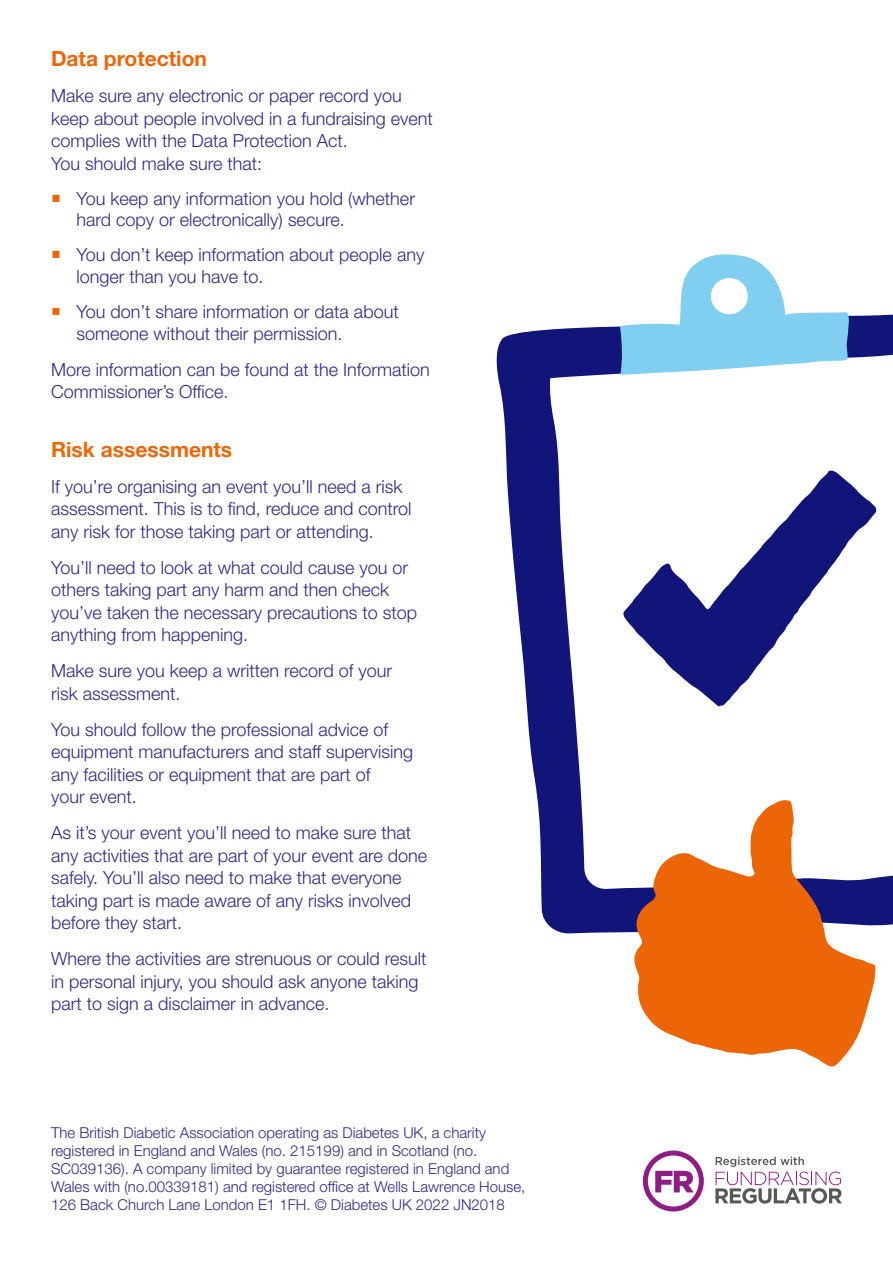
<style>
.page{position:relative;width:893px;height:1263px;background:#fff}
.page>*{position:absolute;margin:0;border:0;box-sizing:border-box;transform-origin:0 0}
.t1{font:700 21px "Helvetica Neue LT Std";color:#ec6608}
.t2{font:300 18px/22.5px "Helvetica Neue LT Std";color:#312783}
.t3{font:300 15px/18px "Helvetica Neue LT Std";color:#312783}
</style>
<div class="page">
<svg style="left:497px;top:314px;width:396px;height:619px;fill:#111478"></svg>
<svg style="left:549px;top:353px;width:344px;height:536px"></svg>
<svg style="left:620px;top:254px;width:231px;height:121px"></svg>
<svg style="left:643px;top:1150px;width:61px;height:61px"></svg>
<svg style="left:715px;top:1157px;width:127px;height:46px"></svg>
<svg style="left:634px;top:800px;width:242px;height:267px;fill:#ec6608"></svg>
<svg style="left:623px;top:470px;width:253px;height:239px"></svg>
<p class="t1" style="left:51px;top:46px;width:157px">Data protection</p>
<p class="t2" style="left:51px;top:84px;width:383px">Make sure any electronic or paper record you keep about people involved in a fundraising event complies with the Data Protection Act.<br>You should make sure that:</p>
<p class="t2" style="left:77px;top:187px;width:340px;line-height:21.6px">You keep any information you hold (whether hard copy or electronically) secure.</p>
<p class="t2" style="left:77px;top:244px;width:349px;line-height:21.6px">You don’t keep information about people any longer than you have to.</p>
<p class="t2" style="left:77px;top:300px;width:324px;line-height:21.6px">You don’t share information or data about someone without their permission.</p>
<p class="t2" style="left:51px;top:358px;width:380px">More information can be found at the Information<br>Commissioner’s Office.</p>
<p class="t1" style="left:51px;top:436px;width:183px">Risk assessments</p>
<p class="t2" style="left:51px;top:475px;width:362px">If you’re organising an event you’ll need a risk assessment. This is to find, reduce and control any risk for those taking part or attending.</p>
<p class="t2" style="left:51px;top:556px;width:368px">You’ll need to look at what could cause you or others taking part any harm and then check you’ve taken the necessary precautions to stop anything from happening.</p>
<p class="t2" style="left:51px;top:659px;width:343px">Make sure you keep a written record of your risk assessment.</p>
<p class="t2" style="left:51px;top:718px;width:364px">You should follow the professional advice of equipment manufacturers and staff supervising any facilities or equipment that are part of<br>your event.</p>
<p class="t2" style="left:51px;top:821px;width:378px">As it’s your event you’ll need to make sure that any activities that are part of your event are done safely. You’ll also need to make that everyone taking part is made aware of any risks involved before they start.</p>
<p class="t2" style="left:51px;top:947px;width:377px">Where the activities are strenuous or could result in personal injury, you should ask anyone taking part to sign a disclaimer in advance.</p>
<p class="t3" style="left:51px;top:1124px;width:476px">The British Diabetic Association operating as Diabetes UK, a charity registered in England and Wales (no. 215199) and in Scotland (no.<br>SC039136). A company limited by guarantee registered in England and Wales with (no.00339181) and registered office at Wells Lawrence House, 126 Back Church Lane London E1 1FH. © Diabetes UK 2022 JN2018</p>
</div>
